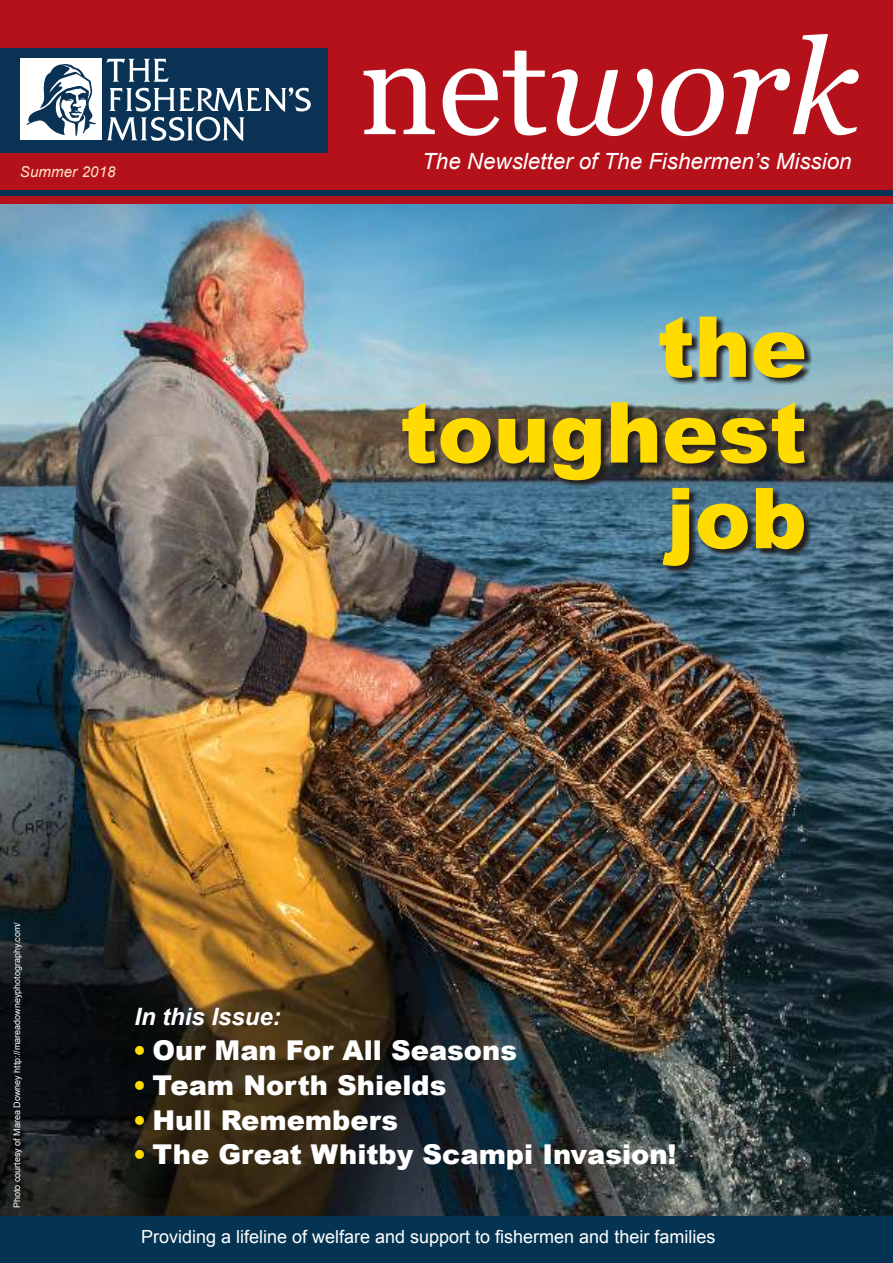
<style>
.page{position:relative;width:893px;height:1263px;background:#fff}
.page>*{position:absolute;margin:0;border:0;box-sizing:border-box;transform-origin:0 0}
.t1{font:900 84.15px/85.7px "Arial";color:#ffdb00;text-align:right}
.t2{font:900 27.3px "Arial";color:#fff}
.t3{font:italic 700 24px "Arial";color:#fff}
.t4{font:italic 22.35px "Arial";color:#fff}
.t5{font:18px "Arial";color:#fff}
.t6{font:italic 15px "Arial";letter-spacing:.01em;color:#ffe5c2}
.t7{font:9px "Arial";color:#fff}
.s1{color:#ffdb00}
</style>
<div class="page">
<img style="left:0;top:203px;width:893px;height:1013px">
<div style="left:0;top:0;width:893px;height:203px;background:#b5111b"></div>
<div style="left:0;top:190px;width:893px;height:6px;background:#053452"></div>
<div style="left:0;top:1216px;width:893px;height:47px;background:#053452"></div>
<div style="left:0;top:48px;width:327px;height:104px;background:#093255"></div>
<svg style="left:106px;top:59px;width:63px;height:23px"></svg>
<svg style="left:106px;top:88px;width:205px;height:53px"></svg>
<div style="left:20px;top:59px;width:82px;height:81px;background:#fff"></div>
<svg style="left:26px;top:64px;width:70px;height:72px"></svg>
<svg style="left:364px;top:34px;width:495px;height:102px"></svg>
<svg style="left:402px;top:316px;width:410px;height:257px"></svg>
<p class="t6" style="left:20px;top:163px;width:97px">Summer 2018</p>
<p class="t4" style="left:422px;top:148px;width:431px">The Newsletter of The Fishermen’s Mission</p>
<h1 class="t1" style="left:400px;top:312px;width:408px">the toughest job</h1>
<p class="t7" style="left:11px;top:1208px;width:287px;rotate:-90deg">Photo courtesy of Marea Downey http://mareadowneyphotography.com/</p>
<p class="t3" style="left:134px;top:1003px;width:148px">In this Issue:</p>
<p class="t2" style="left:133px;top:1040px;width:386px"><span class="s1">•</span> Our Man For All Seasons</p>
<p class="t2" style="left:133px;top:1075px;width:315px"><span class="s1">•</span> Team North Shields</p>
<p class="t2" style="left:133px;top:1109px;width:267px"><span class="s1">•</span> Hull Remembers</p>
<p class="t2" style="left:133px;top:1144px;width:545px"><span class="s1">•</span> The Great Whitby Scampi Invasion!</p>
<p class="t5" style="left:141px;top:1225px;width:576px">Providing a lifeline of welfare and support to fishermen and their families</p>
</div>
